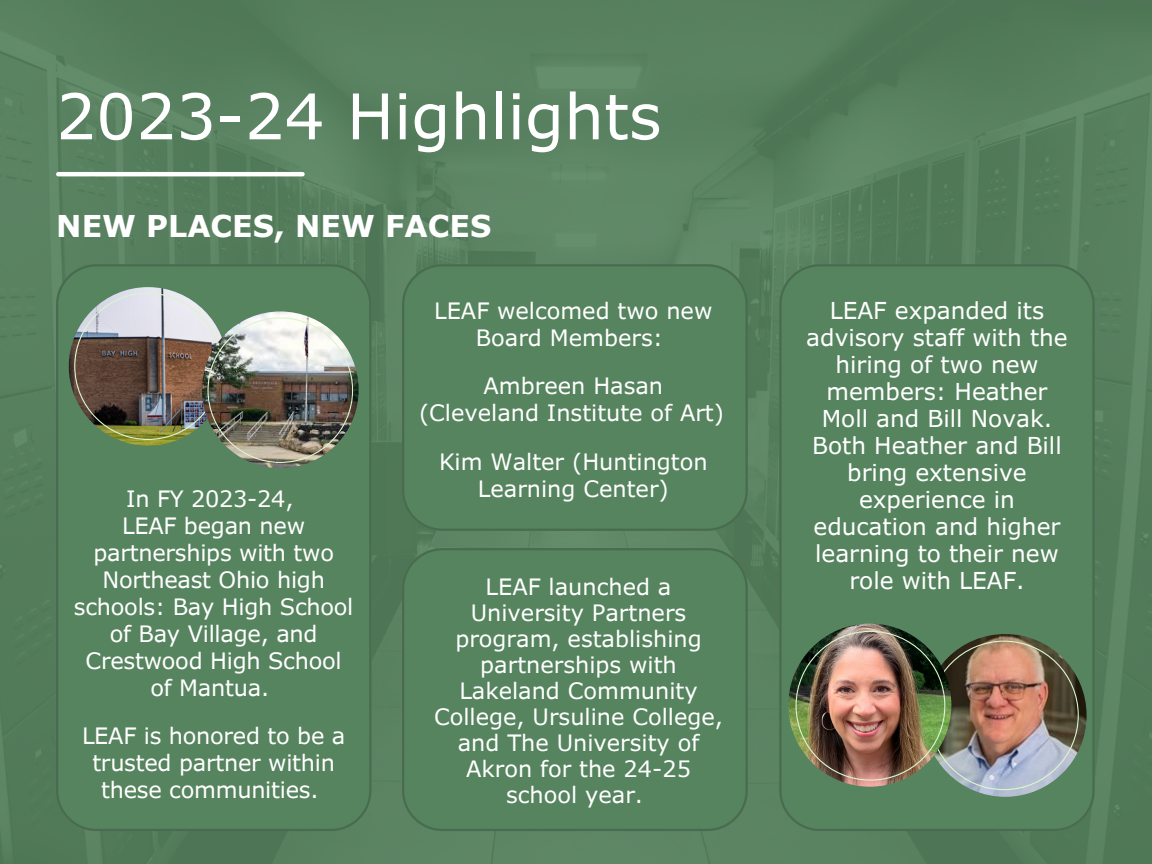
<style>
.page{position:relative;width:1152px;height:864px;background:#fff}
.page>*{position:absolute;margin:0;border:0;box-sizing:border-box;transform-origin:0 0}
.t1{font:63px "Verdana Pro";color:#fff}
.t2{font:700 30px "Verdana Pro";color:#fff}
.t3{font:23.25px/27px "Verdana Pro";color:#fff;text-align:center}
.t4{font:22.5px/27px "Verdana Pro";color:#fff;text-align:center}
</style>
<div class="page">
<img style="left:0;top:0;width:1152px;height:864px">
<hr style="left:58px;top:172px;width:244px;height:4px;background:#fff">
<svg style="left:402px;top:264px;width:345px;height:267px;background:#55825e"></svg>
<div style="left:56px;top:264px;width:315px;height:567px;background:#56845f"></div>
<div style="left:779px;top:264px;width:315px;height:567px;background:#56845f"></div>
<img style="left:924px;top:634px;width:163px;height:163px;border-radius:50%">
<img style="left:788px;top:624px;width:163px;height:163px;border-radius:50%">
<img style="left:796px;top:631px;width:283px;height:159px">
<img style="left:74px;top:293px;width:279px;height:170px">
<div style="left:402px;top:548px;width:345px;height:283px;background:#56845f"></div>
<p class="t1" style="left:56px;top:76px;width:607px">2023-24 Highlights</p>
<p class="t2" style="left:56px;top:207px;width:437px">NEW PLACES, NEW FACES</p>
<p class="t4" style="left:126px;top:484px;width:169px">In FY 2023-24,</p>
<p class="t4" style="left:74px;top:511px;width:281px">LEAF began new partnerships with two<br>Northeast Ohio high schools: Bay High School of Bay Village, and<br>Crestwood High School</p>
<p class="t4" style="left:150px;top:673px;width:120px">of Mantua.</p>
<p class="t4" style="left:82px;top:721px;width:265px">LEAF is honored to be a trusted partner within these communities.</p>
<p class="t4" style="left:434px;top:297px;width:280px">LEAF welcomed two new<br>Board Members:</p>
<p class="t4" style="left:484px;top:372px;width:181px">Ambreen Hasan</p>
<p class="t4" style="left:419px;top:399px;width:307px">(Cleveland Institute of Art)</p>
<p class="t4" style="left:439px;top:447px;width:270px">Kim Walter (Huntington<br>Learning Center)</p>
<p class="t4" style="left:434px;top:573px;width:291px;line-height:26px">LEAF launched a<br>University Partners program, establishing partnerships with<br>Lakeland Community<br>College, Ursuline College, and The University of<br>Akron for the 24-25 school year.</p>
<p class="t3" style="left:806px;top:296px;width:263px">LEAF expanded its advisory staff with the hiring of two new members: Heather<br>Moll and Bill Novak.<br>Both Heather and Bill bring extensive experience in education and higher learning to their new role with LEAF.</p>
</div>
